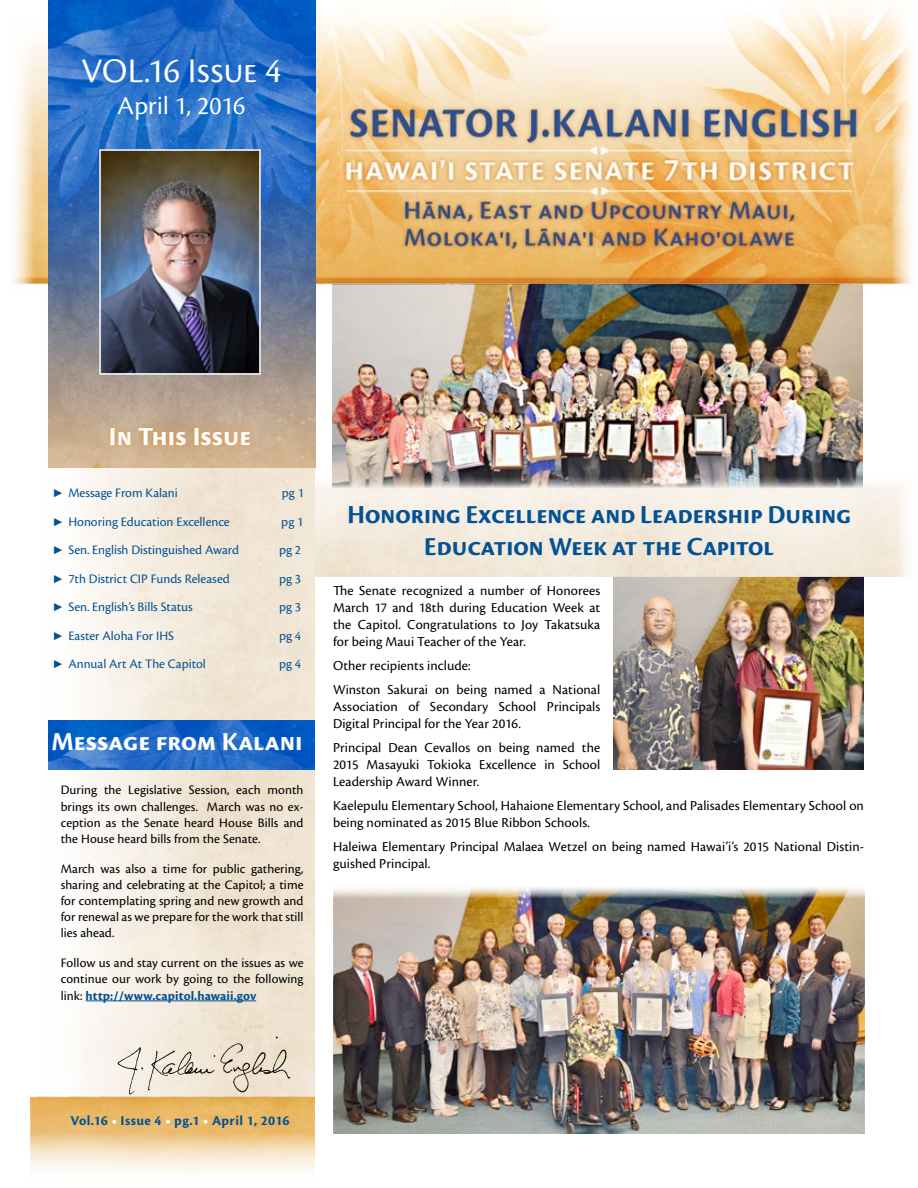
<style>
.page{position:relative;width:918px;height:1188px;background:#fff}
.page>*{position:absolute;margin:0;border:0;box-sizing:border-box;transform-origin:0 0}
.t1{font:36px "Cronos Pro Disp";letter-spacing:.01em;color:#fff}
.t2{font:27px/32.4px "Cronos Pro Bold Disp";color:#045293;text-align:center}
.t3{font:700 27px "Cronos Pro";letter-spacing:.005em;color:#fff}
.t4{font:27px "Cronos Pro Disp";letter-spacing:.01em;color:#fff}
.t5{font:14.25px/17.1px "Cronos Pro";letter-spacing:.005em;color:#000}
.t6{font:700 14.25px "Cronos Pro";letter-spacing:.005em;color:#045293}
.t7{font:13.5px/16.2px "Cronos Pro";letter-spacing:.005em;color:#000;text-align:justify}
.t8{font:13.5px "Cronos Pro";color:#045293}
.s1{font-family:"Andale Mono"}
.s2{font-weight:700;color:#045293}
.s3{color:#fff}
</style>
<div class="page">
<img style="left:614px;top:576px;width:249px;height:194px">
<img style="left:332px;top:294px;width:531px;height:181px">
<img style="left:334px;top:887px;width:530px;height:247px">
<img style="left:13px;top:0;width:900px;height:294px">
<img style="left:315px;top:475px;width:593px;height:101px">
<img style="left:32px;top:203px;width:283px;height:893px">
<img style="left:30px;top:1096px;width:285px;height:76px">
<img style="left:49px;top:1px;width:267px;height:467px">
<hr style="left:86px;top:1001px;width:170px;height:1px;background:#045293">
<div style="left:105px;top:422px;width:151px;height:30px;background:#df943c;opacity:.89"></div>
<img style="left:48px;top:720px;width:267px;height:50px">
<img style="left:111px;top:1036px;width:186px;height:64px">
<img style="left:102px;top:152px;width:156px;height:220px">
<div style="left:99px;top:149px;width:162px;height:226px;border:2px solid #fff"></div>
<h1 class="t1" style="left:82px;top:50px;width:201px">VOL.16 Issue 4</h1>
<h2 class="t4" style="left:118px;top:91px;width:129px">April 1, 2016</h2>
<h2 class="t3" style="left:109px;top:422px;width:144px">In This Issue</h2>
<p class="t8" style="left:54px;top:485px;width:125px"><span class="s1">►</span> Message From Kalani</p>
<p class="t8" style="left:282px;top:485px;width:24px">pg 1</p>
<p class="t8" style="left:54px;top:514px;width:177px"><span class="s1">►</span> Honoring Education Excellence</p>
<p class="t8" style="left:281px;top:514px;width:24px">pg 1</p>
<p class="t8" style="left:54px;top:542px;width:187px"><span class="s1">►</span> Sen. English Distinguished Award</p>
<p class="t8" style="left:279px;top:542px;width:24px">pg 2</p>
<p class="t8" style="left:54px;top:571px;width:177px"><span class="s1">►</span> 7th District CIP Funds Released</p>
<p class="t8" style="left:279px;top:571px;width:24px">pg 3</p>
<p class="t8" style="left:54px;top:599px;width:140px"><span class="s1">►</span> Sen. English’s Bills Status</p>
<p class="t8" style="left:279px;top:599px;width:24px">pg 3</p>
<p class="t8" style="left:54px;top:628px;width:121px"><span class="s1">►</span> Easter Aloha For IHS</p>
<p class="t8" style="left:279px;top:628px;width:24px">pg 4</p>
<p class="t8" style="left:54px;top:656px;width:153px"><span class="s1">►</span> Annual Art At The Capitol</p>
<p class="t8" style="left:279px;top:656px;width:24px">pg 4</p>
<h2 class="t3" style="left:52px;top:726px;width:253px">Message from Kalani</h2>
<p class="t7" style="left:61px;top:782px;width:244px">During the Legislative Session, each month brings its own challenges. March was no ex&shy;ception as the Senate heard House Bills and the House heard bills from the Senate.</p>
<p class="t7" style="left:61px;top:860px;width:244px">March was also a time for public gathering, sharing and celebrating at the Capitol; a time for contemplating spring and new growth and for renewal as we prepare for the work that still lies ahead.</p>
<p class="t7" style="left:61px;top:955px;width:244px">Follow us and stay current on the issues as we continue our work by going to the following link: <span class="s2">http://www.capitol.hawaii.gov</span></p>
<h2 class="t2" style="left:348px;top:498px;width:505px">Honoring Excellence and Leadership During<br>Education Week at the Capitol</h2>
<p class="t5" style="left:333px;top:582px;width:269px;text-align:justify">The Senate recognized a number of Honorees March 17 and 18th during Education Week at the Capitol. Congratulations to Joy Takatsuka for being Maui Teacher of the Year.</p>
<p class="t5" style="left:333px;top:654px;width:269px;line-height:23.9px">Other recipients include:<br>Winston Sakurai on being named a National</p>
<p class="t5" style="left:333px;top:698px;width:269px">Association of Secondary School Principals<br>Digital Principal for the Year 2016.</p>
<p class="t5" style="left:333px;top:739px;width:269px;text-align:justify">Principal Dean Cevallos on being named the 2015 Masayuki Tokioka Excellence in School Leadership Award Winner.</p>
<p class="t5" style="left:333px;top:797px;width:532px">Kaelepulu Elementary School, Hahaione Elementary School, and Palisades Elementary School on being nominated as 2015 Blue Ribbon Schools.</p>
<p class="t5" style="left:333px;top:838px;width:532px">Haleiwa Elementary Principal Malaea Wetzel on being named Hawai’i’s 2015 National Distin&shy;guished Principal.</p>
<p class="t6" style="left:70px;top:1112px;width:221px">Vol.16 <span class="s3">•</span> Issue 4 <span class="s3">•</span> pg.1 <span class="s3">•</span> April 1, 2016</p>
</div>
